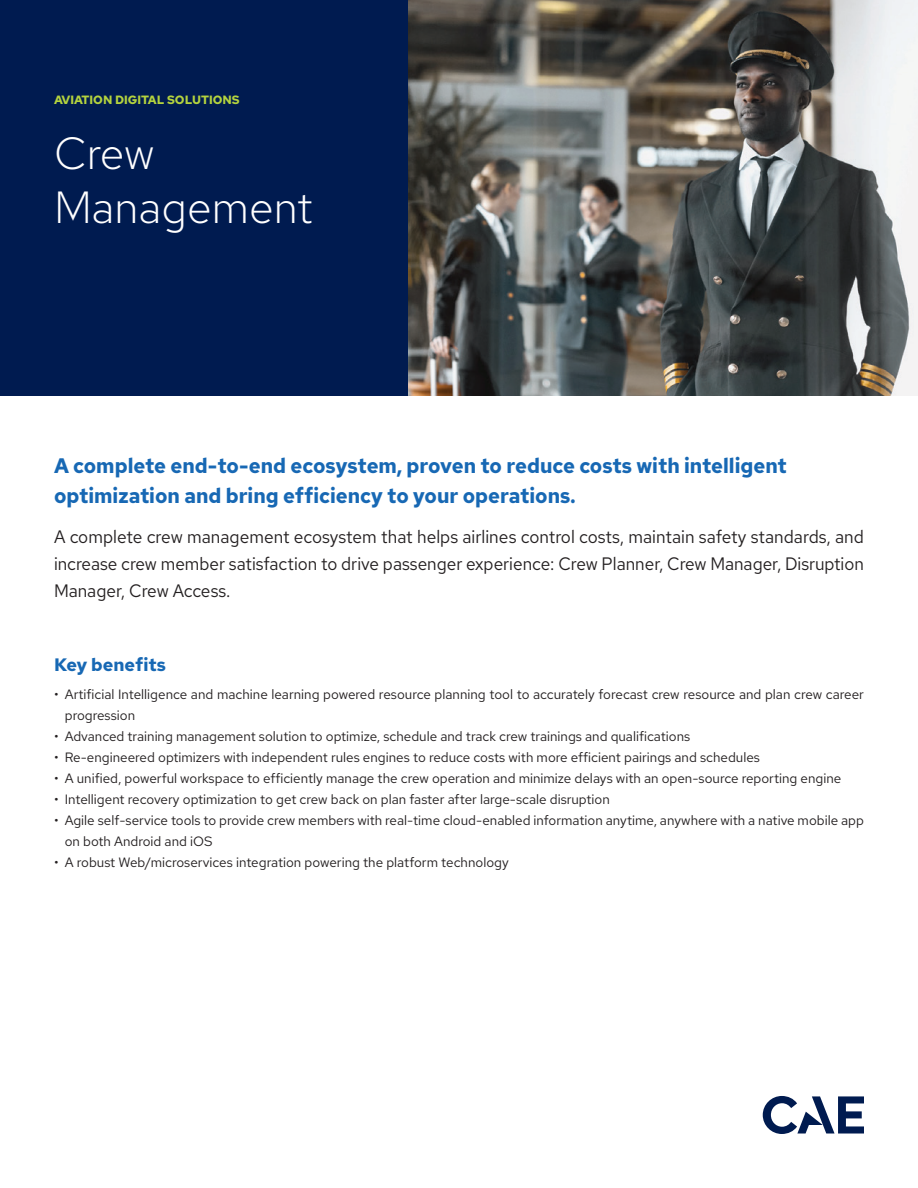
<style>
.page{position:relative;width:918px;height:1188px;background:#fff}
.page>*{position:absolute;margin:0;border:0;box-sizing:border-box;transform-origin:0 0}
.t1{font:300 45px/54px "Red Hat Text";color:#fff}
.t2{font:700 21px/30px "Red Hat Text";color:#1768b4;scale:.96 1}
.t3{font:18px/27px "Red Hat Text";color:#231f20;text-align:justify;scale:.96 1}
.t4{font:700 18px "Red Hat Text";color:#1768b4}
.t5{font:13.5px/21px "Red Hat Text";color:#231f20}
.t6{font:700 12px "Red Hat Text";color:#b4d33e}
</style>
<div class="page">
<svg style="left:763px;top:1096px;width:101px;height:38px"></svg>
<div style="left:0;top:0;width:918px;height:396px;background:#001b50"></div>
<img style="left:408px;top:0;width:510px;height:396px">
<p class="t6" style="left:54px;top:92px;width:187px">AVIATION DIGITAL SOLUTIONS</p>
<p class="t1" style="left:54px;top:126px;width:260px">Crew<br>Management</p>
<p class="t2" style="left:54px;top:450px;width:765px">A complete end-to-end ecosystem, proven to reduce costs with intelligent optimization and bring efficiency to your operations.</p>
<p class="t3" style="left:54px;top:523px;width:845px">A complete crew management ecosystem that helps airlines control costs, maintain safety standards, and increase crew member satisfaction to drive passenger experience: Crew Planner, Crew Manager, Disruption Manager, Crew Access.</p>
<p class="t4" style="left:54px;top:653px;width:114px">Key benefits</p>
<p class="t5" style="left:65px;top:683px;width:801px;text-indent:-11px">• Artificial Intelligence and machine learning powered resource planning tool to accurately forecast crew resource and plan crew career progression</p>
<p class="t5" style="left:54px;top:725px;width:638px">• Advanced training management solution to optimize, schedule and track crew trainings and qualifications</p>
<p class="t5" style="left:54px;top:746px;width:708px">• Re-engineered optimizers with independent rules engines to reduce costs with more efficient pairings and schedules</p>
<p class="t5" style="left:54px;top:767px;width:789px">• A unified, powerful workspace to efficiently manage the crew operation and minimize delays with an open-source reporting engine</p>
<p class="t5" style="left:54px;top:788px;width:557px">• Intelligent recovery optimization to get crew back on plan faster after large-scale disruption</p>
<p class="t5" style="left:65px;top:809px;width:801px;text-indent:-11px">• Agile self-service tools to provide crew members with real-time cloud-enabled information anytime, anywhere with a native mobile app on both Android and iOS</p>
<p class="t5" style="left:54px;top:851px;width:456px">• A robust Web/microservices integration powering the platform technology</p>
</div>
